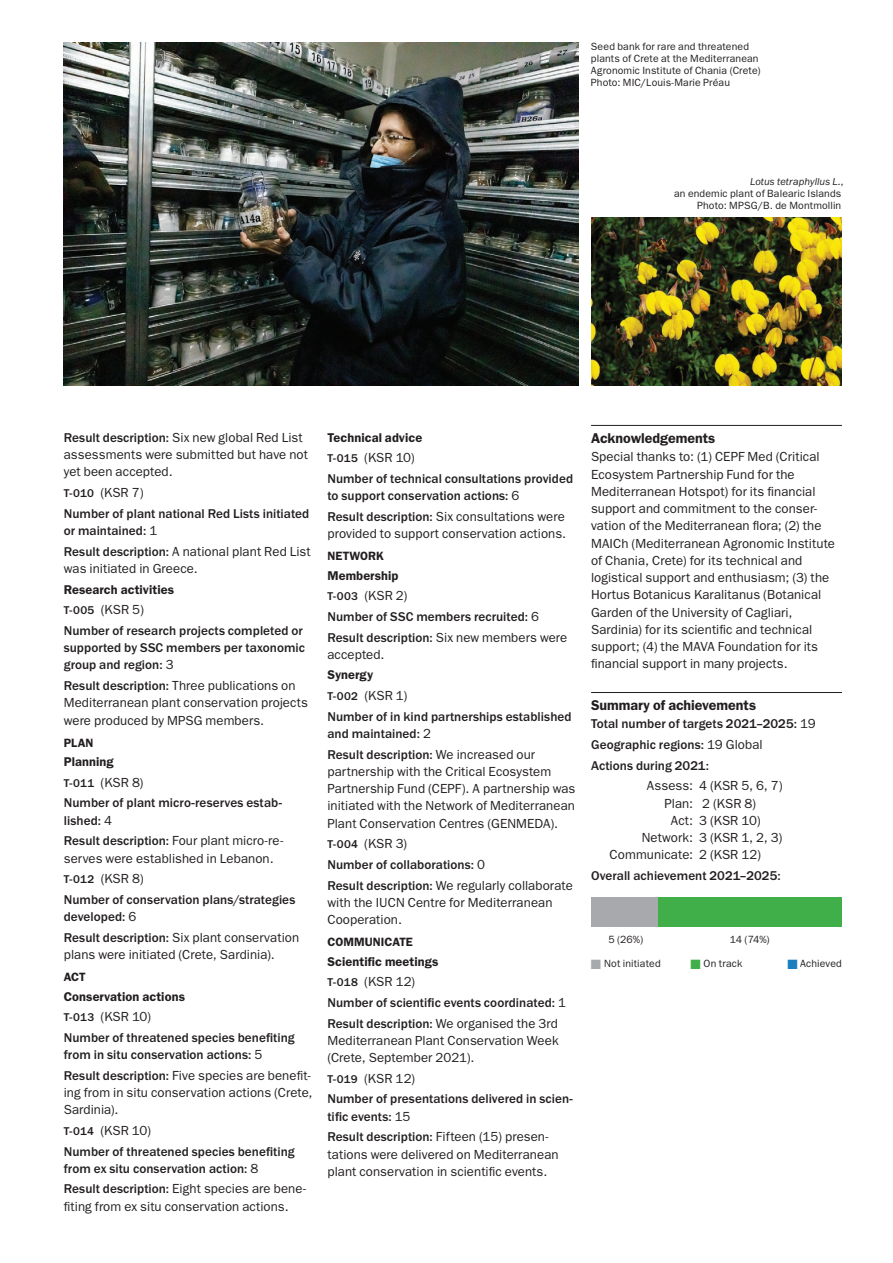
<style>
.page{position:relative;width:893px;height:1263px;background:#fff}
.page>*{position:absolute;margin:0;border:0;box-sizing:border-box;transform-origin:0 0}
.t1{font:600 14.25px "ITC Franklin Gothic Std";color:#231f20}
.t2{font:13.2px/17.2px "ITC Franklin Gothic Std";letter-spacing:.005em;color:#231f20}
.t3{font:500 13.2px/20.7px "ITC Franklin Gothic Std";letter-spacing:.005em;color:#231f20}
.t4{font:600 12.75px "ITC Franklin Gothic Std";letter-spacing:.005em;color:#231f20}
.t5{font:600 12.15px "ITC Franklin Gothic Std";letter-spacing:.005em;color:#231f20}
.t6{font:10.5px/12px "ITC Franklin Gothic Std";letter-spacing:.01em;color:#231f20}
.s1{font-style:italic}
.s2{font-weight:500}
.s3{font-size:11.7px}
.s4{font-weight:400}
.s5{font-weight:500;font-size:11.7px}
.s6{color:#a8a9ad}
.s7{color:#40ae49}
.s8{color:#197ebe}
</style>
<div class="page">
<hr style="left:591px;top:425px;width:251px;height:1px;background:#231f20">
<hr style="left:591px;top:692px;width:251px;height:1px;background:#231f20">
<img style="left:64px;top:43px;width:514px;height:343px">
<img style="left:591px;top:218px;width:251px;height:168px">
<div style="left:657px;top:897px;width:185px;height:30px;background:#40ae49"></div>
<div style="left:591px;top:897px;width:66px;height:30px;background:#a8a9ad"></div>
<p class="t6" style="left:591px;top:40px;width:171px">Seed bank for rare and threatened plants of Crete at the Mediterranean Agronomic Institute of Chania (Crete)<br>Photo: MIC/Louis-Marie Préau</p>
<p class="t6" style="left:674px;top:176px;width:171px;text-align:right"><span class="s1">Lotus tetraphyllus L.</span>,<br>an endemic plant of Balearic Islands<br>Photo: MPSG/B. de Montmollin</p>
<p class="t2" style="left:64px;top:429px;width:246px"><span class="s2">Result description:</span> Six new global Red List assessments were submitted but have not yet been accepted.</p>
<p class="t3" style="left:64px;top:482px;width:247px"><span class="s3">T-010</span> <span class="s4">(KSR 7)<br></span>Number of plant national Red Lists initiated</p>
<p class="t3" style="left:64px;top:520px;width:249px">or maintained: <span class="s4">1<br></span>Result description: <span class="s4">A national plant Red List</span></p>
<p class="t2" style="left:64px;top:560px;width:136px">was initiated in Greece.</p>
<p class="t4" style="left:64px;top:582px;width:112px">Research activities</p>
<p class="t3" style="left:64px;top:600px;width:241px"><span class="s3">T-005</span> <span class="s4">(KSR 5)<br></span>Number of research projects completed or</p>
<p class="t3" style="left:64px;top:639px;width:243px;line-height:17.2px">supported by SSC members per taxonomic group and region: <span class="s4">3</span></p>
<p class="t2" style="left:64px;top:677px;width:246px"><span class="s2">Result description:</span> Three publications on<br>Mediterranean plant conservation projects were produced by MPSG members.</p>
<p class="t5" style="left:64px;top:735px;width:31px">PLAN</p>
<p class="t4" style="left:64px;top:754px;width:51px">Planning</p>
<p class="t3" style="left:64px;top:772px;width:220px"><span class="s3">T-011</span> <span class="s4">(KSR 8)<br></span>Number of plant micro-reserves estab-</p>
<p class="t3" style="left:64px;top:810px;width:221px">lished: <span class="s4">4<br></span>Result description: <span class="s4">Four plant micro-re-</span></p>
<p class="t2" style="left:64px;top:848px;width:233px;line-height:20.7px">serves were established in Lebanon.<br><span class="s5">T-012</span> (KSR 8)<br><span class="s2">Number of conservation plans/strategies</span></p>
<p class="t3" style="left:64px;top:906px;width:237px">developed: <span class="s4">6<br></span>Result description: <span class="s4">Six plant conservation</span></p>
<p class="t2" style="left:64px;top:946px;width:213px">plans were initiated (Crete, Sardinia).</p>
<p class="t5" style="left:64px;top:970px;width:24px">ACT</p>
<p class="t4" style="left:64px;top:988px;width:123px">Conservation actions</p>
<p class="t3" style="left:64px;top:1006px;width:232px"><span class="s3">T-013</span> <span class="s4">(KSR 10)<br></span>Number of threatened species benefiting</p>
<p class="t3" style="left:64px;top:1044px;width:248px">from in situ conservation actions: <span class="s4">5<br></span>Result description: <span class="s4">Five species are benefit-</span></p>
<p class="t2" style="left:64px;top:1084px;width:250px">ing from in situ conservation actions (Crete,<br>Sardinia).</p>
<p class="t3" style="left:64px;top:1120px;width:232px"><span class="s3">T-014</span> <span class="s4">(KSR 10)<br></span>Number of threatened species benefiting</p>
<p class="t3" style="left:64px;top:1158px;width:244px">from ex situ conservation action: <span class="s4">8<br></span>Result description: <span class="s4">Eight species are bene-</span></p>
<p class="t2" style="left:64px;top:1198px;width:226px">fiting from ex situ conservation actions.</p>
<p class="t4" style="left:327px;top:430px;width:96px">Technical advice</p>
<p class="t3" style="left:327px;top:448px;width:247px"><span class="s3">T-015</span> <span class="s4">(KSR 10)<br></span>Number of technical consultations provided</p>
<p class="t3" style="left:327px;top:486px;width:239px">to support conservation actions: <span class="s4">6<br></span>Result description: <span class="s4">Six consultations were</span></p>
<p class="t2" style="left:327px;top:525px;width:240px">provided to support conservation actions.</p>
<p class="t5" style="left:327px;top:549px;width:58px">NETWORK</p>
<p class="t4" style="left:327px;top:568px;width:72px">Membership</p>
<p class="t3" style="left:327px;top:586px;width:241px"><span class="s3">T-003</span> <span class="s4">(KSR 2)<br></span>Number of SSC members recruited: <span class="s4">6<br></span>Result description: <span class="s4">Six new members were</span></p>
<p class="t2" style="left:327px;top:646px;width:59px">accepted.</p>
<p class="t4" style="left:327px;top:667px;width:47px">Synergy</p>
<p class="t3" style="left:327px;top:685px;width:246px"><span class="s3">T-002</span> <span class="s4">(KSR 1)<br></span>Number of in kind partnerships established</p>
<p class="t3" style="left:327px;top:723px;width:209px">and maintained: <span class="s4">2<br></span>Result description: <span class="s4">We increased our</span></p>
<p class="t2" style="left:327px;top:763px;width:250px">partnership with the Critical Ecosystem Partnership Fund (CEPF). A partnership was initiated with the Network of Mediterranean Plant Conservation Centres (GENMEDA).</p>
<p class="t3" style="left:327px;top:834px;width:247px"><span class="s3">T-004</span> <span class="s4">(KSR 3)<br></span>Number of collaborations: <span class="s4">0<br></span>Result description: <span class="s4">We regularly collaborate</span></p>
<p class="t2" style="left:327px;top:894px;width:227px">with the IUCN Centre for Mediterranean<br>Cooperation.</p>
<p class="t5" style="left:327px;top:935px;width:87px">COMMUNICATE</p>
<p class="t4" style="left:327px;top:954px;width:112px">Scientific meetings</p>
<p class="t3" style="left:327px;top:972px;width:240px"><span class="s3">T-018</span> <span class="s4">(KSR 12)<br></span>Number of scientific events coordinated: <span class="s4">1<br></span>Result description: <span class="s4">We organised the 3rd</span></p>
<p class="t2" style="left:327px;top:1032px;width:233px">Mediterranean Plant Conservation Week (Crete, September 2021).</p>
<p class="t3" style="left:327px;top:1068px;width:247px"><span class="s3">T-019</span> <span class="s4">(KSR 12)<br></span>Number of presentations delivered in scien-</p>
<p class="t3" style="left:327px;top:1106px;width:223px">tific events: <span class="s4">15<br></span>Result description: <span class="s4">Fifteen (15) presen-</span></p>
<p class="t2" style="left:327px;top:1145px;width:233px">tations were delivered on Mediterranean plant conservation in scientific events.</p>
<p class="t1" style="left:591px;top:429px;width:126px">Acknowledgements</p>
<p class="t2" style="left:591px;top:448px;width:245px">Special thanks to: (1) CEPF Med (Critical Ecosystem Partnership Fund for the Mediterranean Hotspot) for its financial support and commitment to the conser&shy;vation of the Mediterranean flora; (2) the MAICh (Mediterranean Agronomic Institute of Chania, Crete) for its technical and logistical support and enthusiasm; (3) the Hortus Botanicus Karalitanus (Botanical Garden of the University of Cagliari, Sardinia) for its scientific and technical support; (4) the MAVA Foundation for its financial support in many projects.</p>
<p class="t1" style="left:591px;top:696px;width:167px">Summary of achievements</p>
<p class="t3" style="left:591px;top:714px;width:226px">Total number of targets 2021–2025: <span class="s4">19<br></span>Geographic regions: <span class="s4">19 Global<br></span>Actions during 2021:</p>
<p class="t2" style="left:647px;top:777px;width:137px">Assess: 4 (KSR 5, 6, 7)</p>
<p class="t2" style="left:665px;top:795px;width:93px">Plan: 2 (KSR 8)</p>
<p class="t2" style="left:671px;top:812px;width:91px">Act: 3 (KSR 10)</p>
<p class="t2" style="left:642px;top:829px;width:142px">Network: 3 (KSR 1, 2, 3)</p>
<p class="t2" style="left:610px;top:846px;width:153px">Communicate: 2 (KSR 12)</p>
<p class="t3" style="left:591px;top:865px;width:191px">Overall achievement 2021–2025:</p>
<p class="t6" style="left:608px;top:933px;width:36px">5 (26%)</p>
<p class="t6" style="left:730px;top:933px;width:42px">14 (74%)</p>
<p class="t6" style="left:591px;top:957px;width:71px"><span class="s6">■</span> Not initiated</p>
<p class="t6" style="left:690px;top:957px;width:53px"><span class="s7">■</span> On track</p>
<p class="t6" style="left:788px;top:957px;width:56px"><span class="s8">■</span> Achieved</p>
</div>
